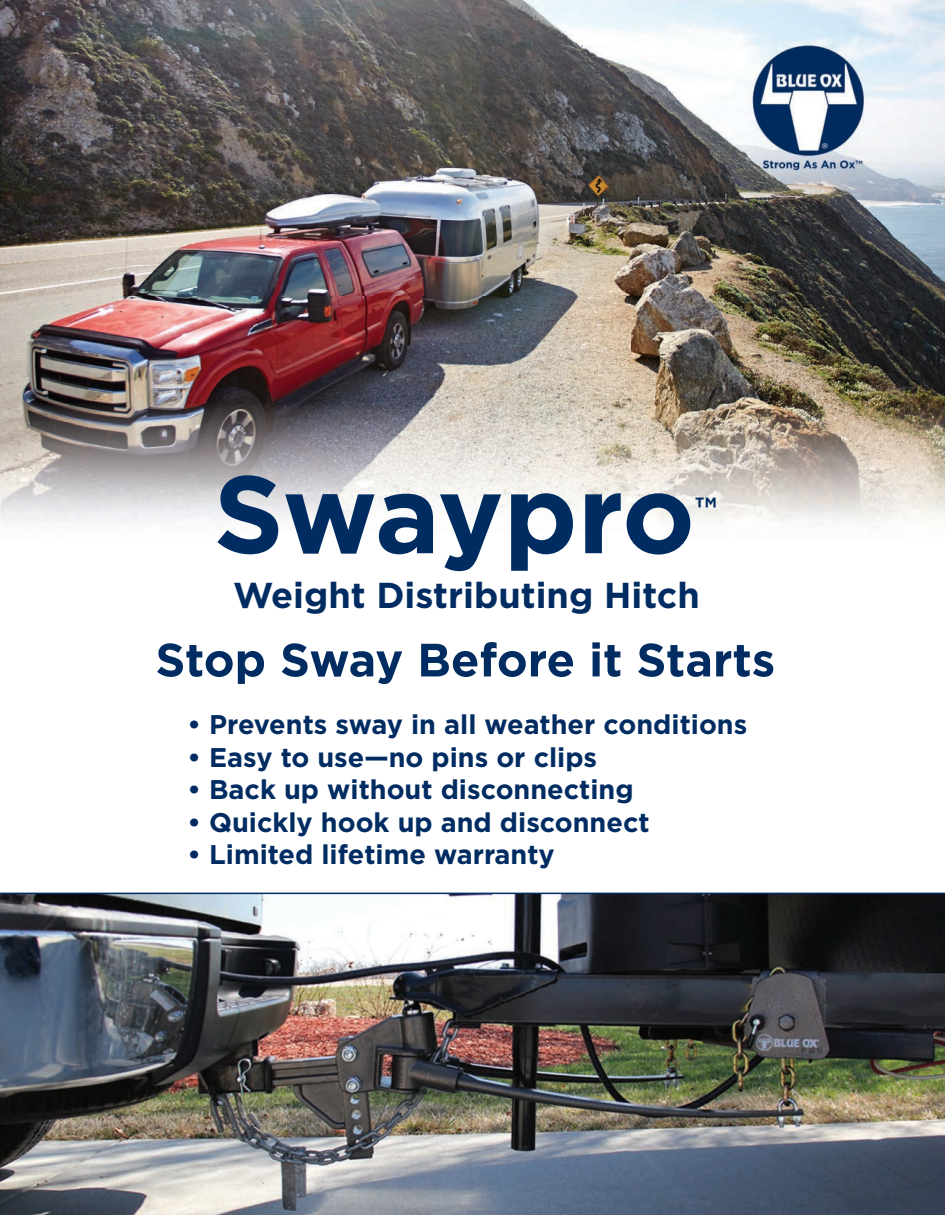
<style>
.page{position:relative;width:945px;height:1215px;background:#fff}
.page>*{position:absolute;margin:0;border:0;box-sizing:border-box;transform-origin:0 0}
.t1{font:700 109.8px "Gotham";letter-spacing:-.015em;color:#002c62}
.t2{font:700 36px "Gotham";color:#002c62}
.t3{font:700 31.95px "Gotham";color:#002c62}
.t4{font:700 27px "Gotham";color:#002c62}
</style>
<div class="page">
<img style="left:0;top:0;width:787px;height:523px">
<img style="left:840px;top:49px;width:105px;height:473px">
<img style="left:787px;top:179px;width:53px;height:344px">
<img style="left:0;top:893px;width:945px;height:322px">
<svg style="left:157px;top:642px;width:616px;height:42px"></svg>
<img style="left:749px;top:40px;width:119px;height:139px">
<h1 class="t1" style="left:213px;top:442px;width:483px">Swaypro</h1>
<p class="t3" style="left:695px;top:488px;width:24px">™</p>
<h2 class="t2" style="left:233px;top:571px;width:468px">Weight Distributing Hitch</h2>
<p class="t4" style="left:188px;top:707px;width:561px">• Prevents sway in all weather conditions</p>
<p class="t4" style="left:188px;top:739px;width:411px">• Easy to use—no pins or clips</p>
<p class="t4" style="left:188px;top:772px;width:448px">• Back up without disconnecting</p>
<p class="t4" style="left:188px;top:804px;width:464px">• Quickly hook up and disconnect</p>
<p class="t4" style="left:188px;top:836px;width:369px">• Limited lifetime warranty</p>
</div>
